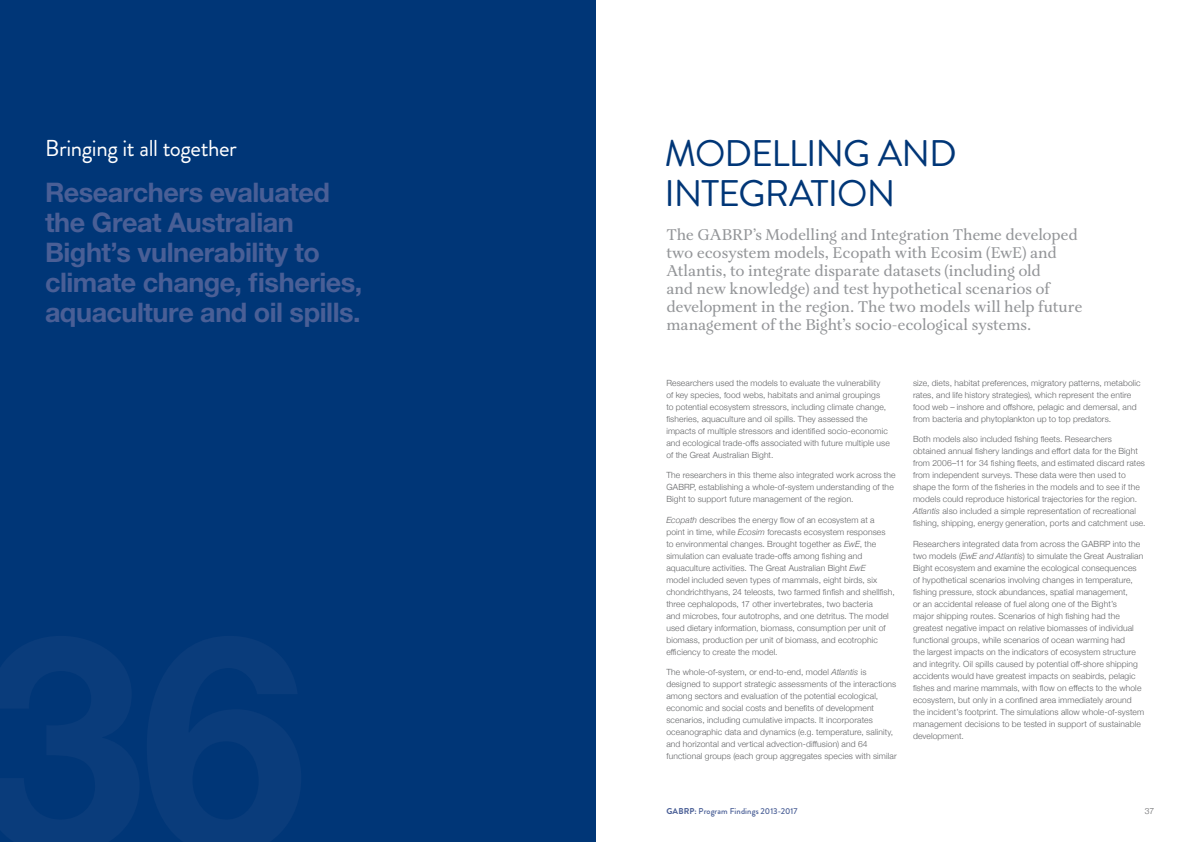
<style>
.page{position:relative;width:1191px;height:842px;background:#fff}
.page>*{position:absolute;margin:0;border:0;box-sizing:border-box;transform-origin:0 0}
.t1{font:37px "Brandon Grotesque";letter-spacing:-.025em;color:#003677}
.t2{font:700 27px/30px "Helvetica Neue LT Std";letter-spacing:-.02em;color:#4a5f96}
.t3{font:23px "Brandon Grotesque";letter-spacing:-.02em;color:#fff}
.t4{font:16px/18px "Aria Text G2";letter-spacing:-.015em;color:#939598}
.t5{font:300 8.5px/12px "Helvetica Neue";letter-spacing:.015em;color:#636466}
.t6{font:500 8.5px "Brandon Grotesque";letter-spacing:.01em;color:#4a5f96}
.s1{font-style:italic}
.s2{font-weight:700}
</style>
<div class="page">
<div style="left:0;top:0;width:595px;height:842px;background:#003677"></div>
<h3 class="t3" style="left:45px;top:132px;width:193px">Bringing it all together</h3>
<h1 class="t1" style="left:664px;top:128px;width:294px">MODELLING AND</h1>
<h2 class="t2" style="left:45px;top:177px;width:286px">Researchers evaluated</h2>
<h1 class="t1" style="left:664px;top:168px;width:232px">INTEGRATION</h1>
<h2 class="t2" style="left:45px;top:207px;width:319px">the Great Australian<br>Bight’s vulnerability to climate change, fisheries, aquaculture and oil spills.</h2>
<p class="t4" style="left:666px;top:227px;width:418px">The GABRP’s Modelling and Integration Theme developed two ecosystem models, Ecopath with Ecosim (EwE) and Atlantis, to integrate disparate datasets (including old<br>and new knowledge) and test hypothetical scenarios of development in the region. The two models will help future management of the Bight’s socio-ecological systems.</p>
<p class="t5" style="left:666px;top:376px;width:225px">Researchers used the models to evaluate the vulnerability<br>of key species, food webs, habitats and animal groupings<br>to potential ecosystem stressors, including climate change, fisheries, aquaculture and oil spills. They assessed the impacts of multiple stressors and identified socio-economic and ecological trade-offs associated with future multiple use of the Great Australian Bight.</p>
<p class="t5" style="left:666px;top:468px;width:231px">The researchers in this theme also integrated work across the<br>GABRP, establishing a whole-of-system understanding of the<br>Bight to support future management of the region.</p>
<p class="t5" style="left:666px;top:513px;width:230px"><span class="s1">Ecopath</span> describes the energy flow of an ecosystem at a point in time, while <span class="s1">Ecosim</span> forecasts ecosystem responses to environmental changes. Brought together as <span class="s1">EwE</span>, the simulation can evaluate trade-offs among fishing and aquaculture activities. The Great Australian Bight <span class="s1">EwE<br></span>model included seven types of mammals, eight birds, six chondrichthyans, 24 teleosts, two farmed finfish and shellfish, three cephalopods, 17 other invertebrates, two bacteria<br>and microbes, four autotrophs, and one detritus. The model used dietary information, biomass, consumption per unit of biomass, production per unit of biomass, and ecotrophic efficiency to create the model.</p>
<p class="t5" style="left:666px;top:665px;width:232px">The whole-of-system, or end-to-end, model <span class="s1">Atlantis</span> is designed to support strategic assessments of the interactions among sectors and evaluation of the potential ecological, economic and social costs and benefits of development scenarios, including cumulative impacts. It incorporates oceanographic data and dynamics (e.g. temperature, salinity, and horizontal and vertical advection-diffusion) and 64 functional groups (each group aggregates species with similar</p>
<p class="t5" style="left:913px;top:376px;width:229px">size, diets, habitat preferences, migratory patterns, metabolic rates, and life history strategies), which represent the entire food web – inshore and offshore, pelagic and demersal, and from bacteria and phytoplankton up to top predators.</p>
<p class="t5" style="left:913px;top:432px;width:234px">Both models also included fishing fleets. Researchers obtained annual fishery landings and effort data for the Bight from 2006–11 for 34 fishing fleets, and estimated discard rates from independent surveys. These data were then used to shape the form of the fisheries in the models and to see if the models could reproduce historical trajectories for the region.<br><span class="s1">Atlantis</span> also included a simple representation of recreational fishing, shipping, energy generation, ports and catchment use.</p>
<p class="t5" style="left:913px;top:537px;width:233px">Researchers integrated data from across the GABRP into the two models (<span class="s1">EwE and Atlantis</span>) to simulate the Great Australian Bight ecosystem and examine the ecological consequences of hypothetical scenarios involving changes in temperature, fishing pressure, stock abundances, spatial management,<br>or an accidental release of fuel along one of the Bight’s<br>major shipping routes. Scenarios of high fishing had the greatest negative impact on relative biomasses of individual functional groups, while scenarios of ocean warming had<br>the largest impacts on the indicators of ecosystem structure and integrity. Oil spills caused by potential off-shore shipping accidents would have greatest impacts on seabirds, pelagic fishes and marine mammals, with flow on effects to the whole ecosystem, but only in a confined area immediately around the incident’s footprint. The simulations allow whole-of-system management decisions to be tested in support of sustainable development.</p>
<p class="t6" style="left:666px;top:805px;width:133px"><span class="s2">GABRP:</span> Program Findings 2013-2017</p>
<p class="t5" style="left:1144px;top:804px;width:11px">37</p>
</div>
